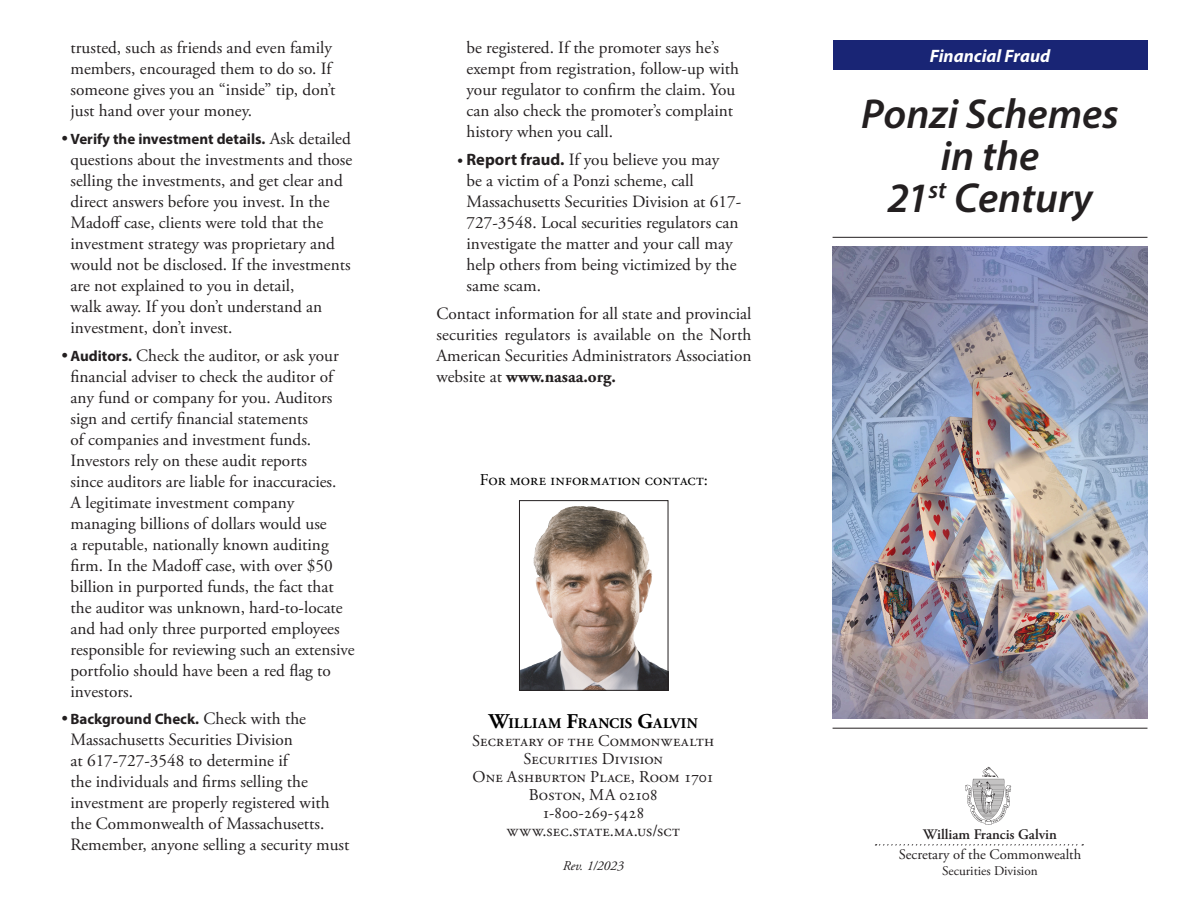
<style>
.page{position:relative;width:1188px;height:918px;background:#fff}
.page>*{position:absolute;margin:0;border:0;box-sizing:border-box;transform-origin:0 0}
.t1{font:italic 600 42px/42px "Myriad Pro";color:#231f20;text-align:center}
.t2{font:italic 700 18px "Myriad Pro";color:#fff}
.Text{font:17.25px/21px "Adobe Garamond Pro";color:#231f20}
.t3{font:16.5px "Adobe Garamond Pro";letter-spacing:.01em;color:#231f20}
.t4{font:16.5px "Adobe Garamond Pro";color:#000}
.t5{font:700 15px "Myriad Pro";color:#231f20}
.t6{font:700 14.7px "Adobe Garamond Pro";letter-spacing:.02em;color:#000}
.t7{font:14.55px "Adobe Garamond Pro";color:#231f20}
.t8{font:600 14.55px "Adobe Garamond Pro";color:#231f20}
.t9{font:italic 13.5px "Adobe Garamond Pro";color:#231f20}
.t10{font:13.2px "Adobe Garamond Pro";color:#231f20}
.s1{font-family:"Adobe Garamond Pro";font-weight:400;font-size:17.25px}
.s2{font-family:"Myriad Pro";font-weight:700;font-size:15px}
.s3{font-family:"Myriad Pro";font-weight:700;font-size:16.5px}
.s4{font-weight:700}
.s5{font-size:21px}
</style>
<div class="page">
<img style="left:965px;top:766px;width:47px;height:59px">
<svg style="left:876px;top:844px;width:207px;height:2px"></svg>
<hr style="left:833px;top:237px;width:314px;height:1px;background:#231f20">
<hr style="left:833px;top:728px;width:314px;height:1px;background:#231f20">
<div style="left:833px;top:40px;width:315px;height:30px;background:#192575"></div>
<img style="left:521px;top:506px;width:145px;height:182px">
<div style="left:519px;top:501px;width:149px;height:189px;border:1px solid #231f20"></div>
<img style="left:833px;top:247px;width:315px;height:472px">
<p class="Text" style="left:70px;top:38px;width:267px">trusted, such as friends and even family members, encouraged them to do so. If someone gives you an “inside” tip, don’t just hand over your money.</p>
<p class="t5" style="left:62px;top:129px;width:291px"><span class="s1">•</span>Verify the investment details. <span class="s1">Ask detailed</span></p>
<p class="Text" style="left:70px;top:149px;width:283px">questions about the investments and those selling the investments, and get clear and direct answers before you invest. In the Madoff case, clients were told that the investment strategy was proprietary and would not be disclosed. If the investments are not explained to you in detail,<br>walk away. If you don’t understand an investment, don’t invest.</p>
<p class="Text" style="left:70px;top:345px;width:286px;text-indent:-9px">•<span class="s2">Auditors.</span> Check the auditor, or ask your financial adviser to check the auditor of any fund or company for you. Auditors sign and certify financial statements<br>of companies and investment funds.<br>Investors rely on these audit reports<br>since auditors are liable for inaccuracies.<br>A legitimate investment company managing billions of dollars would use<br>a reputable, nationally known auditing firm. In the Madoff case, with over $50 billion in purported funds, the fact that the auditor was unknown, hard-to-locate and had only three purported employees responsible for reviewing such an extensive portfolio should have been a red flag to investors.</p>
<p class="t5" style="left:62px;top:709px;width:246px"><span class="s1">•</span> Background Check. <span class="s1">Check with the</span></p>
<p class="Text" style="left:70px;top:730px;width:280px">Massachusetts Securities Division<br>at 617-727-3548 to determine if<br>the individuals and firms selling the investment are properly registered with the Commonwealth of Massachusetts.<br>Remember, anyone selling a security must</p>
<p class="Text" style="left:467px;top:38px;width:274px">be registered. If the promoter says he’s exempt from registration, follow-up with your regulator to confirm the claim. You can also check the promoter’s complaint history when you call.</p>
<p class="Text" style="left:467px;top:149px;width:276px;text-indent:-9px"><span class="s3">• Report fraud.</span> If you believe you may<br>be a victim of a Ponzi scheme, call Massachusetts Securities Division at 617- 727-3548. Local securities regulators can investigate the matter and your call may help others from being victimized by the same scam.</p>
<p class="Text" style="left:437px;top:303px;width:316px;text-align:justify">Contact information for all state and provincial securities regulators is available on the North American Securities Administrators Association website at <span class="s4">www.nasaa.org.</span></p>
<p class="t4" style="left:480px;top:470px;width:230px">For more information contact:</p>
<p class="t6" style="left:489px;top:715px;width:210px"><span class="s5">W</span>ILLIAM <span class="s5">F</span>RANCIS <span class="s5">G</span>ALVIN</p>
<p class="t3" style="left:472px;top:731px;width:244px">Secretary of the Commonwealth</p>
<p class="t3" style="left:523px;top:749px;width:141px">Securities Division</p>
<p class="t3" style="left:472px;top:767px;width:243px">One Ashburton Place, Room 1701</p>
<p class="t3" style="left:529px;top:785px;width:131px">Boston, MA 02108</p>
<p class="t3" style="left:542px;top:803px;width:104px">1-800-269-5428</p>
<p class="t3" style="left:507px;top:821px;width:175px">www.sec.state.ma.us/sct</p>
<p class="t9" style="left:563px;top:857px;width:63px">Rev. 1/2023</p>
<p class="t2" style="left:930px;top:44px;width:122px">Financial Fraud</p>
<p class="t1" style="left:861px;top:91px;width:259px">Ponzi Schemes in the<br>21<sup>st</sup> Century</p>
<p class="t8" style="left:923px;top:826px;width:135px">William Francis Galvin</p>
<p class="t7" style="left:899px;top:846px;width:184px">Secretary of the Commonwealth</p>
<p class="t10" style="left:942px;top:863px;width:97px">Securities Division</p>
</div>
